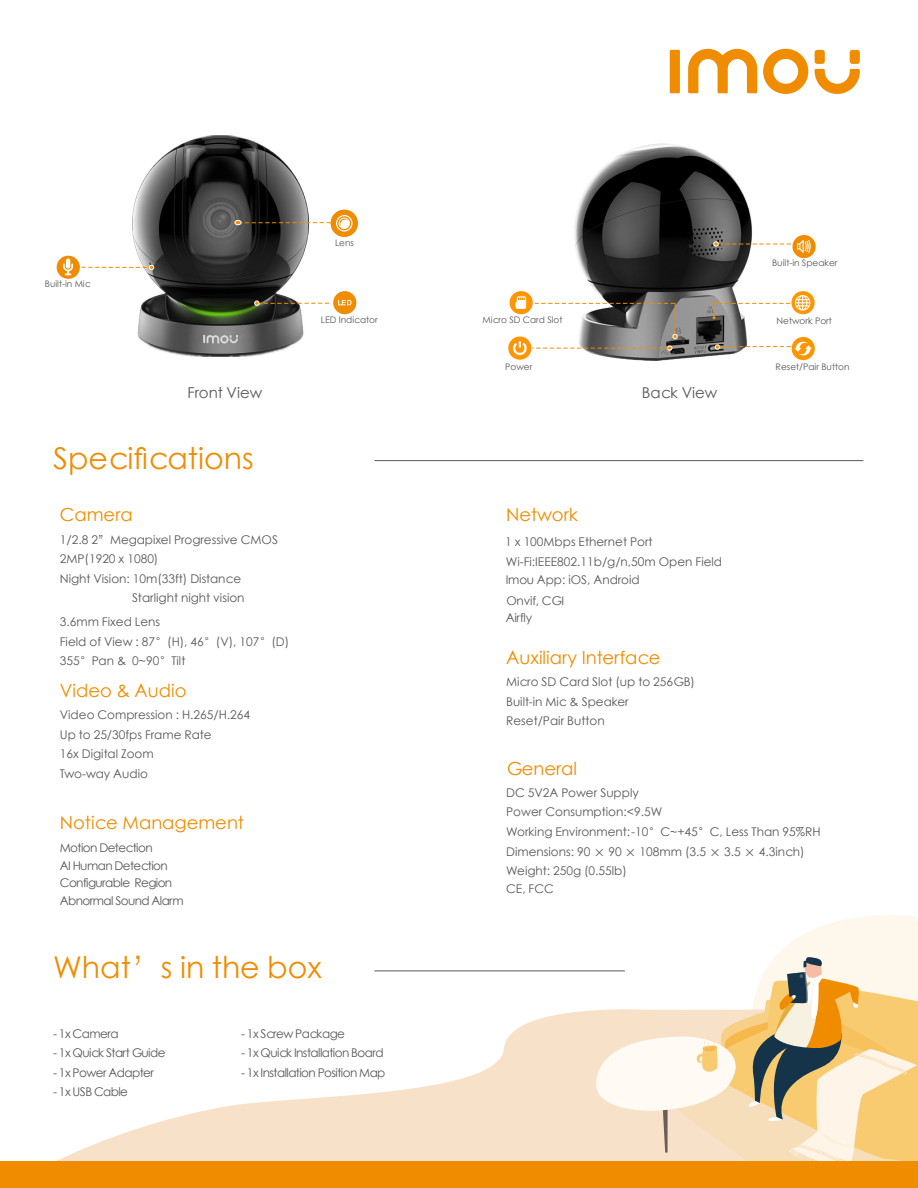
<style>
.page{position:relative;width:918px;height:1188px;background:#fff}
.page>*{position:absolute;margin:0;border:0;box-sizing:border-box;transform-origin:0 0}
.t1{font:30px "ST Xihei";color:#f08c00}
.t2{font:18px "ST Xihei";color:#f08c00}
.t3{font:15px "ST Xihei";color:#595757}
.t4{font:12px/19.5px "ST Xihei";color:#595757}
.t5{font:12px/18.8px "ST Xihei";letter-spacing:-.05em;color:#595757}
.t6{font:12px "ST Xihei";letter-spacing:-.02em;color:#595757}
.t7{font:9px "ST Xihei";color:#595757}
</style>
<div class="page">
<svg style="left:57px;top:1010px;width:536px;height:151px"></svg>
<svg style="left:593px;top:915px;width:325px;height:246px"></svg>
<hr style="left:374px;top:460px;width:489px;height:1px;background:#595757">
<hr style="left:374px;top:971px;width:251px;height:1px;background:#595757">
<div style="left:0;top:1161px;width:918px;height:27px;background:#f08c00"></div>
<div style="left:670px;top:50px;width:10px;height:43px;background:#f08c00"></div>
<svg style="left:763px;top:49px;width:45px;height:45px"></svg>
<div style="left:815px;top:50px;width:10px;height:14px;background:#f08c00;border-radius:3px"></div>
<div style="left:850px;top:50px;width:10px;height:14px;background:#f08c00;border-radius:3px"></div>
<svg style="left:815px;top:69px;width:45px;height:25px"></svg>
<svg style="left:688px;top:49px;width:69px;height:44px"></svg>
<img style="left:574px;top:143px;width:178px;height:217px">
<svg style="left:714px;top:234px;width:102px;height:25px"></svg>
<svg style="left:791px;top:291px;width:24px;height:23px"></svg>
<div style="left:510px;top:291px;width:23px;height:23px;background:#ff9500;border-radius:50%"></div>
<svg style="left:508px;top:337px;width:23px;height:23px"></svg>
<div style="left:792px;top:337px;width:23px;height:23px;background:#ff9500;border-radius:50%"></div>
<svg style="left:713px;top:294px;width:97px;height:25px"></svg>
<svg style="left:715px;top:339px;width:97px;height:19px"></svg>
<svg style="left:511px;top:296px;width:166px;height:62px"></svg>
<img style="left:132px;top:136px;width:177px;height:221px">
<div style="left:57px;top:256px;width:23px;height:23px;background:#f08c00;border-radius:50%"></div>
<svg style="left:63px;top:258px;width:10px;height:17px"></svg>
<svg style="left:255px;top:301px;width:74px;height:5px"></svg>
<svg style="left:79px;top:265px;width:75px;height:5px"></svg>
<div style="left:333px;top:291px;width:23px;height:23px;background:#f08c00;border-radius:50%"></div>
<svg style="left:338px;top:300px;width:13px;height:5px"></svg>
<div style="left:331px;top:210px;width:27px;height:27px;background:#f08c00;border-radius:50%"></div>
<svg style="left:235px;top:215px;width:118px;height:17px"></svg>
<p class="t7" style="left:45px;top:277px;width:47px">Built-in Mic</p>
<p class="t7" style="left:335px;top:237px;width:20px">Lens</p>
<p class="t7" style="left:321px;top:313px;width:59px">LED Indicator</p>
<p class="t7" style="left:483px;top:313px;width:81px">Micro SD Card Slot</p>
<p class="t7" style="left:505px;top:360px;width:29px">Power</p>
<p class="t3" style="left:187px;top:382px;width:76px">Front View</p>
<p class="t3" style="left:642px;top:382px;width:77px">Back View</p>
<h1 class="t1" style="left:53px;top:437px;width:202px">Specifications</h1>
<p class="t7" style="left:772px;top:257px;width:67px">Built-in Speaker</p>
<p class="t7" style="left:777px;top:315px;width:57px">Network Port</p>
<p class="t7" style="left:776px;top:360px;width:75px">Reset/Pair Button</p>
<h2 class="t2" style="left:60px;top:502px;width:74px">Camera</h2>
<p class="t4" style="left:60px;top:529px;width:220px">1/2.8 2”Megapixel Progressive CMOS<br>2MP(1920 x 1080)<br>Night Vision: 10m(33ft) Distance</p>
<p class="t4" style="left:60px;top:612px;width:231px">3.6mm Fixed Lens<br>Field of View : 87°(H), 46°(V), 107°(D)<br>355°Pan &amp; 0~90°Tilt</p>
<h2 class="t2" style="left:60px;top:677px;width:128px">Video &amp; Audio</h2>
<h2 class="t2" style="left:506px;top:502px;width:74px">Network</h2>
<p class="t4" style="left:506px;top:551px;width:218px;line-height:18.9px">Wi-Fi:IEEE802.11b/g/n,50m Open Field<br>Imou App: iOS, Android</p>
<p class="t4" style="left:505px;top:532px;width:149px">1 x 100Mbps Ethernet Port</p>
<p class="t4" style="left:132px;top:588px;width:114px">Starlight night vision</p>
<p class="t6" style="left:506px;top:592px;width:59px">Onvif, CGI</p>
<p class="t4" style="left:506px;top:608px;width:28px">Airfly</p>
<h2 class="t2" style="left:506px;top:644px;width:156px">Auxiliary Interface</h2>
<p class="t4" style="left:506px;top:672px;width:190px">Micro SD Card Slot (up to 256GB)<br>Built-in Mic &amp; Speaker<br>Reset/Pair Button</p>
<h2 class="t2" style="left:506px;top:755px;width:73px">General</h2>
<p class="t4" style="left:506px;top:783px;width:158px;line-height:18.8px">DC 5V2A Power Supply<br>Power Consumption:&lt;9.5W</p>
<p class="t4" style="left:506px;top:822px;width:316px">Working Environment: -10°C~+45°C, Less Than 95%RH<br>Dimensions: 90 × 90 × 108mm (3.5 × 3.5 × 4.3inch)<br>Weight: 250g (0.55lb)</p>
<p class="t4" style="left:506px;top:879px;width:49px">CE, FCC</p>
<p class="t4" style="left:60px;top:705px;width:192px">Video Compression : H.265/H.264<br>Up to 25/30fps Frame Rate<br>16x Digital Zoom<br>Two-way Audio</p>
<h2 class="t2" style="left:60px;top:810px;width:186px">Notice Management</h2>
<p class="t5" style="left:60px;top:838px;width:110px">Motion Detection<br>AI Human Detection</p>
<p class="t5" style="left:60px;top:873px;width:125px;line-height:18px">Configurable Region<br>Abnormal Sound Alarm</p>
<h1 class="t1" style="left:53px;top:946px;width:270px">What’s in the box</h1>
<p class="t5" style="left:53px;top:1024px;width:67px">- 1x Camera</p>
<p class="t5" style="left:53px;top:1043px;width:114px">- 1x Quick Start Guide</p>
<p class="t5" style="left:53px;top:1063px;width:102px">- 1x Power Adapter</p>
<p class="t5" style="left:53px;top:1082px;width:76px">- 1x USB Cable</p>
<p class="t5" style="left:241px;top:1024px;width:105px">- 1x Screw Package</p>
<p class="t5" style="left:241px;top:1043px;width:144px">- 1x Quick Installation Board</p>
<p class="t5" style="left:241px;top:1063px;width:146px">- 1x Installation Position Map</p>
</div>
